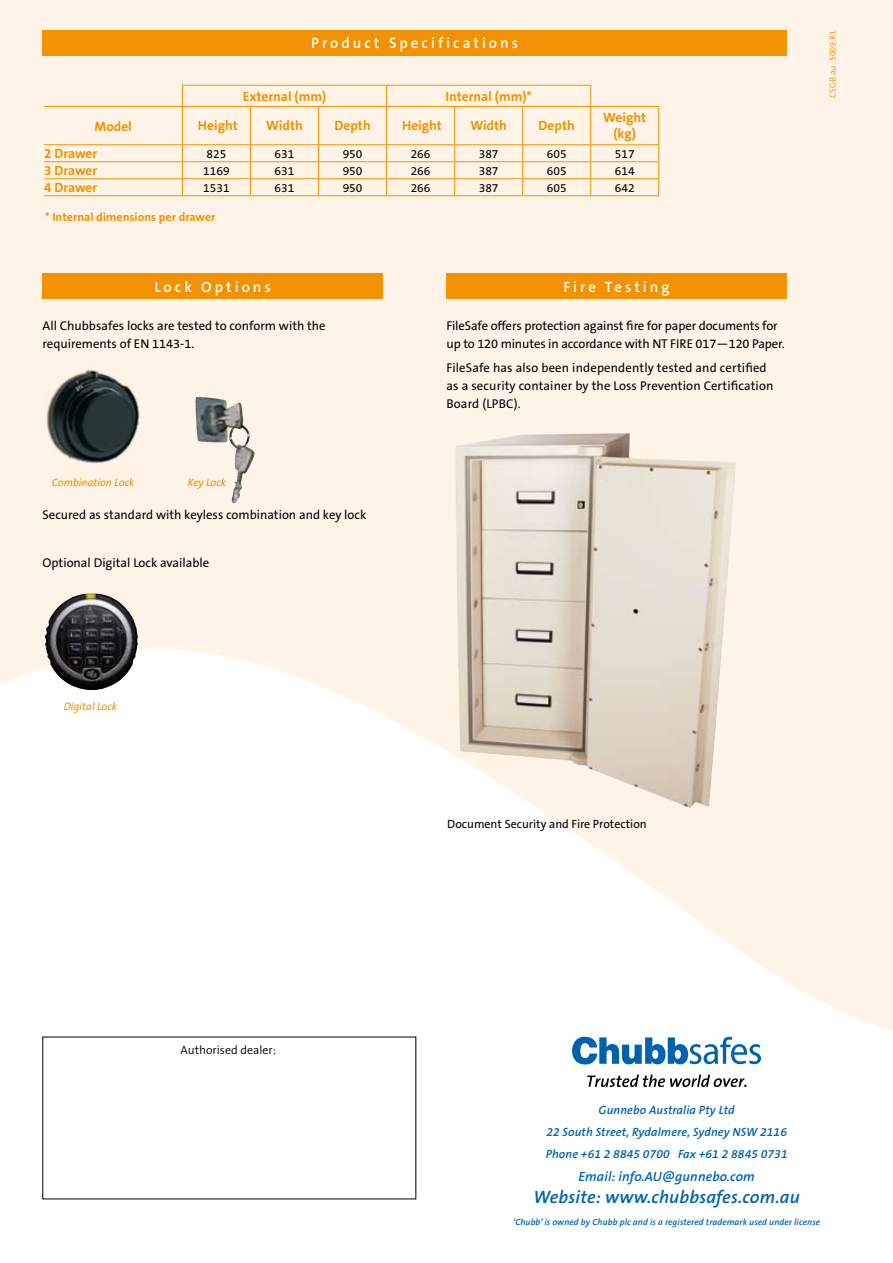
<style>
.page{position:relative;width:893px;height:1263px;background:#fff}
.page>*{position:absolute;margin:0;border:0;box-sizing:border-box;transform-origin:0 0}
.t1{font:italic 600 18px "The Sans B6";letter-spacing:.01em;color:#0062ac}
.t2{font:600 15px "The Sans B6";letter-spacing:.2em;color:#fff}
.t3{font:700 13.5px/16.2px "The Sans B7";color:#f29200;text-align:center}
.t4{font:italic 600 13.5px "The Sans B6";letter-spacing:.01em;color:#0062ac}
.t5{font:12.75px/18px "The Sans B5 Plain";color:#000}
.t6{font:12px "The Sans B5 Plain";color:#000}
.t7{font:italic 600 12px/22.2px "The Sans B6";letter-spacing:.01em;color:#0062ac;text-align:center}
.t8{font:700 12px "The Sans B7";color:#f29200}
.t9{font:300 12px "The Sans B4";color:#000}
.t10{font:italic 10.8px "The Sans B5 Plain";color:#f29200}
.t11{font:italic 600 9px "The Sans B6";letter-spacing:.01em;color:#0062ac}
.t12{font:300 9px "The Sans B4";color:#f29200}
</style>
<div class="page">
<img style="left:0;top:0;width:893px;height:1200px">
<hr style="left:182px;top:85px;width:69px;height:1px;background:#f29200">
<svg style="left:182px;top:85px;width:1px;height:21px"></svg>
<hr style="left:251px;top:85px;width:68px;height:1px;background:#f29200">
<hr style="left:319px;top:85px;width:68px;height:1px;background:#f29200">
<hr style="left:387px;top:85px;width:68px;height:1px;background:#f29200">
<svg style="left:386px;top:85px;width:1px;height:21px"></svg>
<hr style="left:455px;top:85px;width:68px;height:1px;background:#f29200">
<hr style="left:523px;top:85px;width:68px;height:1px;background:#f29200">
<svg style="left:590px;top:85px;width:1px;height:21px"></svg>
<hr style="left:182px;top:107px;width:1px;height:38px;background:#f29200">
<hr style="left:250px;top:107px;width:1px;height:38px;background:#f29200">
<hr style="left:318px;top:107px;width:1px;height:38px;background:#f29200">
<hr style="left:386px;top:107px;width:1px;height:38px;background:#f29200">
<hr style="left:454px;top:107px;width:1px;height:38px;background:#f29200">
<hr style="left:522px;top:107px;width:1px;height:38px;background:#f29200">
<hr style="left:590px;top:107px;width:1px;height:38px;background:#f29200">
<hr style="left:658px;top:107px;width:1px;height:38px;background:#f29200">
<svg style="left:182px;top:145px;width:1px;height:51px"></svg>
<svg style="left:250px;top:145px;width:1px;height:51px"></svg>
<svg style="left:318px;top:145px;width:1px;height:51px"></svg>
<svg style="left:386px;top:145px;width:1px;height:51px"></svg>
<svg style="left:454px;top:145px;width:1px;height:51px"></svg>
<svg style="left:522px;top:145px;width:1px;height:51px"></svg>
<svg style="left:590px;top:145px;width:1px;height:51px"></svg>
<svg style="left:658px;top:145px;width:1px;height:51px"></svg>
<hr style="left:44px;top:196px;width:138px;height:1px;background:#f29200">
<hr style="left:182px;top:196px;width:69px;height:1px;background:#f29200">
<hr style="left:251px;top:196px;width:68px;height:1px;background:#f29200">
<hr style="left:319px;top:196px;width:68px;height:1px;background:#f29200">
<hr style="left:387px;top:196px;width:68px;height:1px;background:#f29200">
<hr style="left:455px;top:196px;width:68px;height:1px;background:#f29200">
<hr style="left:523px;top:196px;width:68px;height:1px;background:#f29200">
<hr style="left:591px;top:196px;width:68px;height:1px;background:#f29200">
<hr style="left:44px;top:106px;width:138px;height:1px;background:#f29200">
<hr style="left:182px;top:106px;width:69px;height:1px;background:#f29200">
<hr style="left:251px;top:106px;width:68px;height:1px;background:#f29200">
<hr style="left:319px;top:106px;width:68px;height:1px;background:#f29200">
<hr style="left:387px;top:106px;width:68px;height:1px;background:#f29200">
<hr style="left:455px;top:106px;width:68px;height:1px;background:#f29200">
<hr style="left:523px;top:106px;width:68px;height:1px;background:#f29200">
<hr style="left:591px;top:106px;width:68px;height:1px;background:#f29200">
<hr style="left:44px;top:144px;width:138px;height:1px;background:#f29200">
<hr style="left:182px;top:144px;width:69px;height:1px;background:#f29200">
<hr style="left:251px;top:144px;width:68px;height:1px;background:#f29200">
<hr style="left:319px;top:144px;width:68px;height:1px;background:#f29200">
<hr style="left:387px;top:144px;width:68px;height:1px;background:#f29200">
<hr style="left:455px;top:144px;width:68px;height:1px;background:#f29200">
<hr style="left:523px;top:144px;width:68px;height:1px;background:#f29200">
<hr style="left:591px;top:144px;width:68px;height:1px;background:#f29200">
<hr style="left:44px;top:162px;width:138px;height:1px;background:#f29200">
<hr style="left:182px;top:162px;width:69px;height:1px;background:#f29200">
<hr style="left:251px;top:162px;width:68px;height:1px;background:#f29200">
<hr style="left:319px;top:162px;width:68px;height:1px;background:#f29200">
<hr style="left:387px;top:162px;width:68px;height:1px;background:#f29200">
<hr style="left:455px;top:162px;width:68px;height:1px;background:#f29200">
<hr style="left:523px;top:162px;width:68px;height:1px;background:#f29200">
<hr style="left:591px;top:162px;width:68px;height:1px;background:#f29200">
<hr style="left:44px;top:179px;width:138px;height:1px;background:#f29200">
<hr style="left:182px;top:179px;width:69px;height:1px;background:#f29200">
<hr style="left:251px;top:179px;width:68px;height:1px;background:#f29200">
<hr style="left:319px;top:179px;width:68px;height:1px;background:#f29200">
<hr style="left:387px;top:179px;width:68px;height:1px;background:#f29200">
<hr style="left:455px;top:179px;width:68px;height:1px;background:#f29200">
<hr style="left:523px;top:179px;width:68px;height:1px;background:#f29200">
<hr style="left:591px;top:179px;width:68px;height:1px;background:#f29200">
<div style="left:43px;top:30px;width:744px;height:26px;background:#f29200"></div>
<div style="left:43px;top:1037px;width:373px;height:162px;background:#fff"></div>
<div style="left:43px;top:273px;width:340px;height:26px;background:#f29200"></div>
<div style="left:446px;top:273px;width:341px;height:26px;background:#f29200"></div>
<img style="left:194px;top:396px;width:62px;height:107px">
<img style="left:46px;top:366px;width:95px;height:101px">
<img style="left:45px;top:592px;width:93px;height:98px">
<svg style="left:587px;top:1074px;width:159px;height:13px"></svg>
<svg style="left:572px;top:1037px;width:189px;height:27px"></svg>
<img style="left:454px;top:433px;width:282px;height:375px">
<p class="t2" style="left:311px;top:35px;width:208px">Product Specifications</p>
<p class="t3" style="left:243px;top:89px;width:85px">External (mm)</p>
<p class="t3" style="left:446px;top:89px;width:88px">Internal (mm)*</p>
<p class="t3" style="left:94px;top:118px;width:39px">Model</p>
<p class="t3" style="left:198px;top:118px;width:41px">Height</p>
<p class="t3" style="left:266px;top:118px;width:38px">Width</p>
<p class="t3" style="left:334px;top:118px;width:38px">Depth</p>
<p class="t3" style="left:402px;top:118px;width:41px">Height</p>
<p class="t3" style="left:470px;top:118px;width:38px">Width</p>
<p class="t3" style="left:539px;top:118px;width:38px">Depth</p>
<p class="t3" style="left:603px;top:110px;width:44px">Weight (kg)</p>
<p class="t3" style="left:44px;top:146px;width:55px">2 Drawer</p>
<p class="t6" style="left:207px;top:147px;width:21px">825</p>
<p class="t6" style="left:275px;top:147px;width:21px">631</p>
<p class="t6" style="left:343px;top:147px;width:21px">950</p>
<p class="t6" style="left:411px;top:147px;width:21px">266</p>
<p class="t6" style="left:479px;top:147px;width:21px">387</p>
<p class="t6" style="left:547px;top:147px;width:21px">605</p>
<p class="t6" style="left:615px;top:147px;width:21px">517</p>
<p class="t3" style="left:44px;top:163px;width:55px">3 Drawer</p>
<p class="t6" style="left:203px;top:164px;width:28px">1169</p>
<p class="t6" style="left:275px;top:164px;width:21px">631</p>
<p class="t6" style="left:343px;top:164px;width:21px">950</p>
<p class="t6" style="left:411px;top:164px;width:21px">266</p>
<p class="t6" style="left:479px;top:164px;width:21px">387</p>
<p class="t6" style="left:547px;top:164px;width:21px">605</p>
<p class="t6" style="left:615px;top:164px;width:21px">614</p>
<p class="t3" style="left:44px;top:180px;width:55px">4 Drawer</p>
<p class="t6" style="left:203px;top:181px;width:28px">1531</p>
<p class="t6" style="left:275px;top:181px;width:21px">631</p>
<p class="t6" style="left:343px;top:181px;width:21px">950</p>
<p class="t6" style="left:411px;top:181px;width:21px">266</p>
<p class="t6" style="left:479px;top:181px;width:21px">387</p>
<p class="t6" style="left:547px;top:181px;width:21px">605</p>
<p class="t6" style="left:615px;top:181px;width:21px">642</p>
<p class="t8" style="left:45px;top:211px;width:172px">* Internal dimensions per drawer</p>
<p class="t2" style="left:154px;top:279px;width:118px">Lock Options</p>
<p class="t2" style="left:563px;top:279px;width:108px">Fire Testing</p>
<p class="t5" style="left:446px;top:317px;width:340px">FileSafe offers protection against fire for paper documents for up to 120 minutes in accordance with NT FIRE 017—120 Paper.</p>
<p class="t5" style="left:446px;top:360px;width:328px">FileSafe has also been independently tested and certified as a security container by the Loss Prevention Certification<br>Board (LPBC).</p>
<p class="t5" style="left:43px;top:317px;width:285px">All Chubbsafes locks are tested to conform with the requirements of EN 1143-1.</p>
<p class="t10" style="left:52px;top:477px;width:84px">Combination Lock</p>
<p class="t10" style="left:188px;top:477px;width:40px">Key Lock</p>
<p class="t5" style="left:43px;top:506px;width:325px">Secured as standard with keyless combination and key lock</p>
<p class="t5" style="left:43px;top:554px;width:168px">Optional Digital Lock available</p>
<p class="t12" style="left:828px;top:98px;width:70px;rotate:-90deg">CSGB.au..5009.R1</p>
<p class="t10" style="left:64px;top:700px;width:55px">Digital Lock</p>
<p class="t6" style="left:447px;top:818px;width:201px">Document Security and Fire Protection</p>
<p class="t9" style="left:181px;top:1043px;width:97px">Authorised dealer:</p>
<p class="t7" style="left:546px;top:1099px;width:243px">Gunnebo Australia Pty Ltd<br>22 South Street, Rydalmere, Sydney NSW 2116<br>Phone +61 2 8845 0700 Fax +61 2 8845 0731</p>
<p class="t4" style="left:579px;top:1169px;width:178px">Email: info.AU@gunnebo.com</p>
<h1 class="t1" style="left:533px;top:1187px;width:268px">Website: www.chubbsafes.com.au</h1>
<p class="t11" style="left:513px;top:1217px;width:309px">‘Chubb’ is owned by Chubb plc and is a registered trademark used under license</p>
</div>
